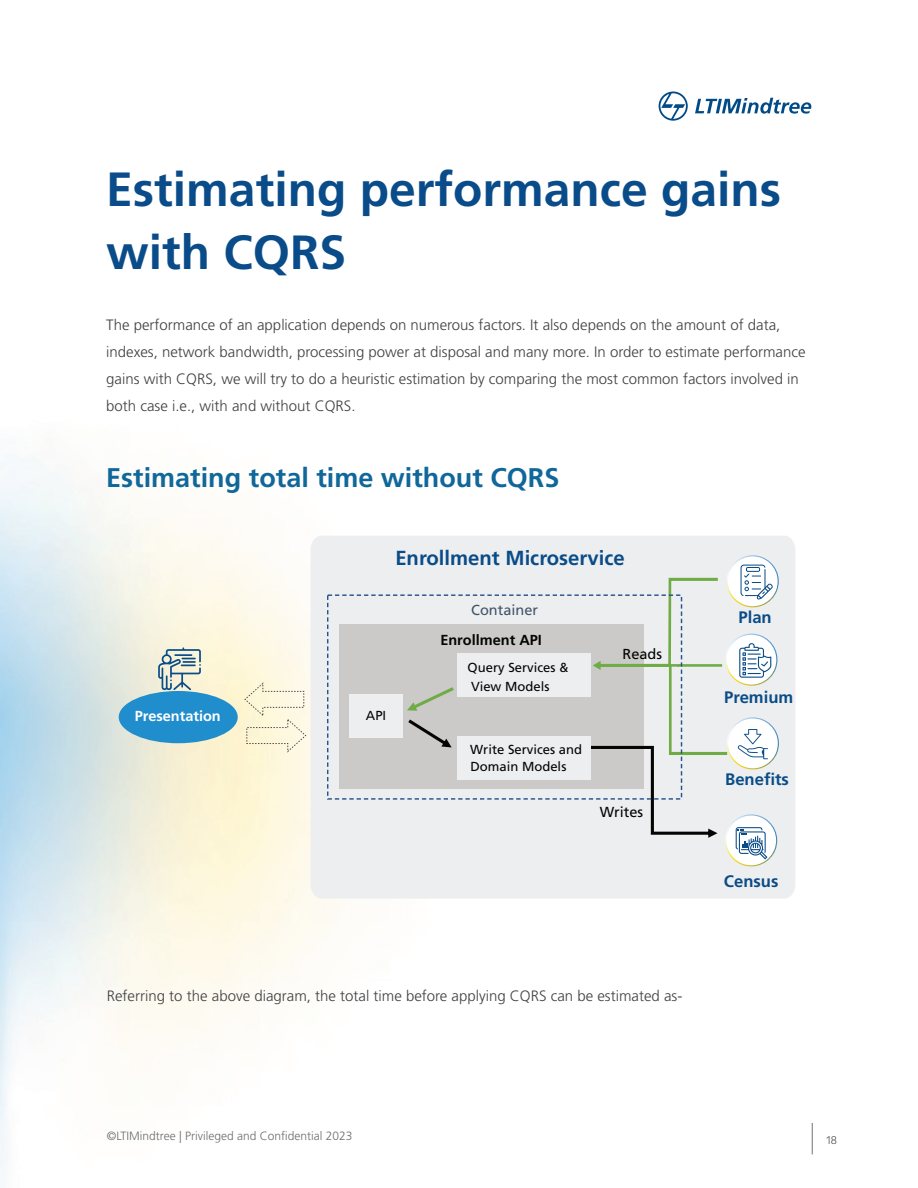
<style>
.page{position:relative;width:918px;height:1188px;background:#fff}
.page>*{position:absolute;margin:0;border:0;box-sizing:border-box;transform-origin:0 0}
.t1{font:700 48px/63px "Frutiger LT Pro";color:#094c89}
.t2{font:700 27px "Frutiger LT Pro";color:#10679a}
.t3{font:700 20.25px "Frutiger LT Pro";color:#0a4c88}
.t4{font:700 16.65px "Frutiger LT Pro";color:#0a4c88}
.t5{font:300 15px/27px "Frutiger LT Pro";color:#414042}
.t6{font:700 14.55px "Frutiger LT Pro";color:#040503}
.t7{font:700 14.55px "Frutiger LT Pro";color:#fff}
.t8{font:14.55px "Frutiger LT Pro";color:#040503}
.t9{font:14.55px "Frutiger LT Pro";color:#43546a}
.t10{font:13.05px/19px "Frutiger LT Pro";color:#040503}
.t11{font:300 12px "Frutiger LT Pro";color:#6c6d70}
.t12{font:300 10.5px "Bw Modelica";color:#231f20}
</style>
<div class="page">
<hr style="left:812px;top:1123px;width:1px;height:31px;background:#808285">
<img style="left:0;top:472px;width:337px;height:697px">
<svg style="left:659px;top:92px;width:29px;height:29px"></svg>
<svg style="left:695px;top:98px;width:116px;height:16px"></svg>
<div style="left:311px;top:536px;width:484px;height:363px;background:#edeeef"></div>
<div style="left:339px;top:624px;width:305px;height:164px;background:#cbcac9"></div>
<svg style="left:407px;top:687px;width:47px;height:24px"></svg>
<svg style="left:408px;top:720px;width:44px;height:27px"></svg>
<div style="left:119px;top:691px;width:119px;height:52px;background:#208dcd;border-radius:50%"></div>
<svg style="left:590px;top:553px;width:192px;height:317px"></svg>
<div style="left:457px;top:653px;width:133px;height:44px;background:#edeeef"></div>
<div style="left:457px;top:736px;width:133px;height:44px;background:#edeeef"></div>
<svg style="left:244px;top:682px;width:63px;height:71px;background:#f6f1d7"></svg>
<div style="left:350px;top:694px;width:53px;height:43px;background:#edeeef"></div>
<svg style="left:158px;top:647px;width:43px;height:43px;background:#b4c2c1"></svg>
<h1 class="t1" style="left:106px;top:158px;width:676px">Estimating performance gains with CQRS</h1>
<p class="t5" style="left:106px;top:311px;width:701px">The performance of an application depends on numerous factors. It also depends on the amount of data, indexes, network bandwidth, processing power at disposal and many more. In order to estimate performance gains with CQRS, we will try to do a heuristic estimation by comparing the most common factors involved in both case i.e., with and without CQRS.</p>
<h2 class="t2" style="left:106px;top:461px;width:455px">Estimating total time without CQRS</h2>
<h3 class="t3" style="left:395px;top:546px;width:231px">Enrollment Microservice</h3>
<p class="t9" style="left:471px;top:601px;width:68px">Container</p>
<p class="t7" style="left:135px;top:708px;width:88px">Presentation</p>
<p class="t10" style="left:366px;top:706px;width:22px">API</p>
<p class="t6" style="left:440px;top:631px;width:103px">Enrollment API</p>
<p class="t10" style="left:468px;top:658px;width:103px">Query Services &amp;<br>View Models</p>
<p class="t8" style="left:623px;top:645px;width:41px">Reads</p>
<p class="t10" style="left:470px;top:742px;width:113px;line-height:16.2px">Write Services and<br>Domain Models</p>
<p class="t8" style="left:600px;top:803px;width:45px">Writes</p>
<p class="t5" style="left:107px;top:983px;width:577px">Referring to the above diagram, the total time before applying CQRS can be estimated as-</p>
<p class="t4" style="left:738px;top:608px;width:35px">Plan</p>
<p class="t4" style="left:724px;top:687px;width:71px">Premium</p>
<p class="t4" style="left:725px;top:769px;width:65px">Benefits</p>
<p class="t4" style="left:724px;top:871px;width:56px">Census</p>
<p class="t11" style="left:107px;top:1129px;width:247px">©LTIMindtree | Privileged and Confidential 2023</p>
<p class="t12" style="left:827px;top:1134px;width:12px">18</p>
</div>
